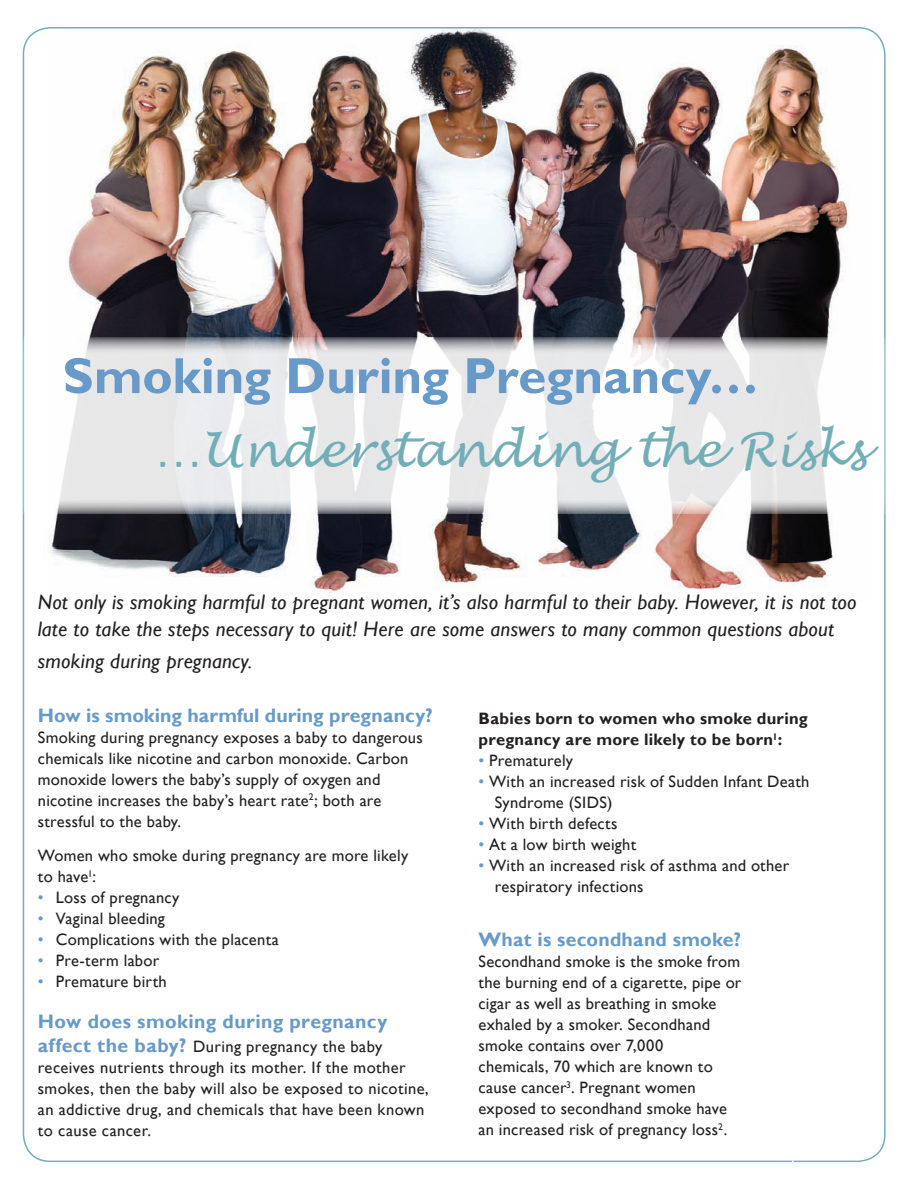
<style>
.page{position:relative;width:918px;height:1188px;background:#fff}
.page>*{position:absolute;margin:0;border:0;box-sizing:border-box;transform-origin:0 0}
.t1{font:700 51px "Gill Sans";letter-spacing:-.005em;color:#679ac8}
.t2{font:italic 48px "Lucida Handwriting";letter-spacing:-.01em;color:#72aeb6}
.t3{font:italic 21px/27px "Gill Sans";letter-spacing:.01em;color:#231f20}
.t4{font:700 19.5px "Gill Sans";letter-spacing:.01em;color:#679ac8}
.t5{font:16.5px/21px "Gill Sans";letter-spacing:.015em;color:#231f20}
.t6{font:700 16.5px/21px "Gill Sans";letter-spacing:.015em;color:#231f20}
.s1{color:#679ac8}
.s2{font-weight:700;font-size:19.5px;color:#679ac8}
</style>
<div class="page">
<img style="left:49px;top:28px;width:826px;height:566px">
<svg style="left:23px;top:338px;width:863px;height:176px;fill:#e8e9eb"></svg>
<svg style="left:741px;top:1160px;width:82px;height:2px"></svg>
<h1 class="t1" style="left:63px;top:345px;width:698px">Smoking During Pregnancy…</h1>
<h2 class="t2" style="left:155px;top:421px;width:714px">…Understanding the Risks</h2>
<p class="t3" style="left:38px;top:589px;width:820px">Not only is smoking harmful to pregnant women, it’s also harmful to their baby. However, it is not too late to take the steps necessary to quit! Here are some answers to many common questions about</p>
<p class="t3" style="left:38px;top:647px;width:216px">smoking during pregnancy.</p>
<p class="t4" style="left:38px;top:703px;width:397px">How is smoking harmful during pregnancy?</p>
<p class="t5" style="left:38px;top:727px;width:387px">Smoking during pregnancy exposes a baby to dangerous chemicals like nicotine and carbon monoxide. Carbon monoxide lowers the baby’s supply of oxygen and nicotine increases the baby’s heart rate<sup>2</sup>; both are stressful to the baby.</p>
<p class="t5" style="left:38px;top:845px;width:372px">Women who smoke during pregnancy are more likely to have<sup>1</sup>:</p>
<p class="t5" style="left:38px;top:887px;width:143px"><span class="s1">•</span> Loss of pregnancy</p>
<p class="t5" style="left:38px;top:908px;width:129px"><span class="s1">•</span> Vaginal bleeding</p>
<p class="t5" style="left:38px;top:929px;width:242px"><span class="s1">•</span> Complications with the placenta</p>
<p class="t5" style="left:38px;top:950px;width:123px"><span class="s1">•</span> Pre-term labor</p>
<p class="t5" style="left:38px;top:971px;width:131px"><span class="s1">•</span> Premature birth</p>
<p class="t4" style="left:38px;top:1009px;width:351px">How does smoking during pregnancy</p>
<p class="t5" style="left:38px;top:1036px;width:393px"><span class="s2">affect the baby?</span> During pregnancy the baby receives nutrients through its mother. If the mother smokes, then the baby will also be exposed to nicotine, an addictive drug, and chemicals that have been known to cause cancer.</p>
<p class="t6" style="left:479px;top:709px;width:331px">Babies born to women who smoke during pregnancy are more likely to be born<sup>1</sup>:</p>
<p class="t5" style="left:478px;top:750px;width:96px"><span class="s1">•</span> Prematurely</p>
<p class="t5" style="left:495px;top:771px;width:316px;text-indent:-17px"><span class="s1">•</span> With an increased risk of Sudden Infant Death<br>Syndrome (SIDS)</p>
<p class="t5" style="left:478px;top:813px;width:141px"><span class="s1">•</span> With birth defects</p>
<p class="t5" style="left:478px;top:834px;width:159px"><span class="s1">•</span> At a low birth weight</p>
<p class="t5" style="left:495px;top:855px;width:296px;text-indent:-16px"><span class="s1">•</span> With an increased risk of asthma and other respiratory infections</p>
<p class="t4" style="left:478px;top:928px;width:264px">What is secondhand smoke?</p>
<p class="t5" style="left:478px;top:951px;width:265px">Secondhand smoke is the smoke from the burning end of a cigarette, pipe or cigar as well as breathing in smoke exhaled by a smoker. Secondhand smoke contains over 7,000<br>chemicals, 70 which are known to cause cancer<sup>3</sup>. Pregnant women exposed to secondhand smoke have an increased risk of pregnancy loss<sup>2</sup>.</p>
</div>
